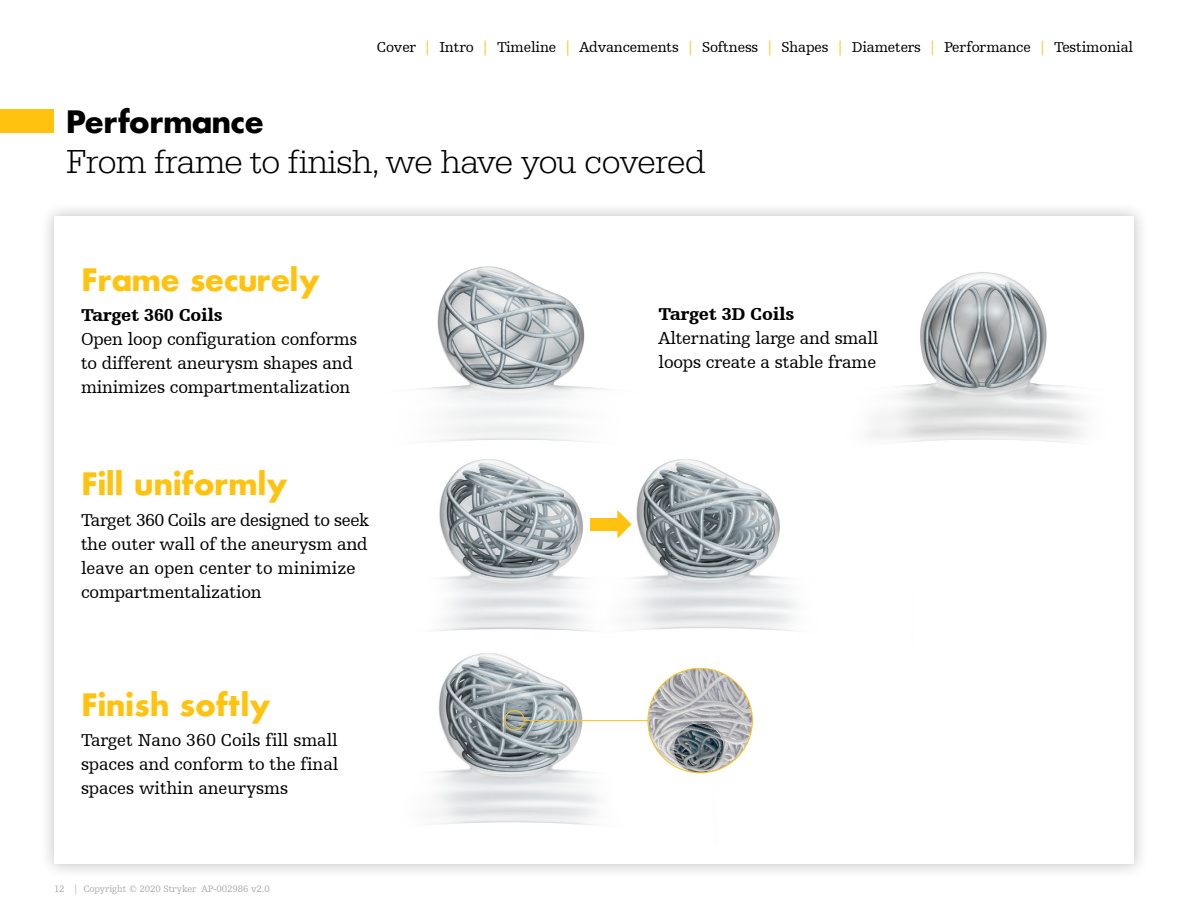
<style>
.page{position:relative;width:1188px;height:918px;background:#fff}
.page>*{position:absolute;margin:0;border:0;box-sizing:border-box;transform-origin:0 0}
.t1{font:300 34.5px "URW Egyptienne TOT";letter-spacing:-.01em;color:#000}
.t2{font:700 30px "Futura";letter-spacing:-.02em;color:#ffc20e}
.t3{font:700 30px "Futura";color:#ffc20e}
.t4{font:700 30px "Futura Std";color:#000}
.t5{font:18px/24px "Humanist Slabserif 712 BT";letter-spacing:-.01em;color:#000}
.t6{font:900 18px "Humanist Slabserif 712 BT";letter-spacing:-.01em;color:#000}
.t7{font:15px "Humanist Slabserif 712 BT";letter-spacing:-.01em;color:#000}
.t8{font:9.75px "Humanist Slabserif 712 BT";letter-spacing:-.01em;color:#abaead}
.s1{color:#ffc20e}
</style>
<div class="page">
<div style="left:39px;top:201px;width:1110px;height:678px;background:#000;opacity:.25"></div>
<div style="left:54px;top:216px;width:1080px;height:648px;background:#fff"></div>
<div style="left:0;top:110px;width:54px;height:23px;background:#ffc20e"></div>
<img style="left:421px;top:266px;width:664px;height:559px">
<hr style="left:525px;top:720px;width:157px;height:1px;background:#ffc20e">
<div style="left:504px;top:710px;width:21px;height:20px;border:1px solid #ffc20e;border-radius:50%"></div>
<img style="left:648px;top:668px;width:104px;height:105px;border-radius:52px">
<div style="left:590px;top:518px;width:32px;height:13px;background:#ffc20e"></div>
<svg style="left:617px;top:510px;width:15px;height:29px"></svg>
<p class="t7" style="left:377px;top:38px;width:758px">Cover <span class="s1">|</span> Intro <span class="s1">|</span> Timeline <span class="s1">|</span> Advancements <span class="s1">|</span> Softness <span class="s1">|</span> Shapes <span class="s1">|</span> Diameters <span class="s1">|</span> Performance <span class="s1">|</span> Testimonial</p>
<h2 class="t4" style="left:66px;top:102px;width:199px">Performance</h2>
<h1 class="t1" style="left:66px;top:142px;width:641px">From frame to finish, we have you covered</h1>
<h2 class="t2" style="left:81px;top:258px;width:240px">Frame securely</h2>
<p class="t6" style="left:81px;top:304px;width:143px">Target 360 Coils</p>
<p class="t5" style="left:81px;top:327px;width:278px">Open loop configuration conforms to different aneurysm shapes and minimizes compartmentalization</p>
<h2 class="t2" style="left:81px;top:462px;width:208px">Fill uniformly</h2>
<p class="t5" style="left:81px;top:508px;width:290px">Target 360 Coils are designed to seek the outer wall of the aneurysm and leave an open center to minimize compartmentalization</p>
<h2 class="t3" style="left:81px;top:683px;width:191px">Finish softly</h2>
<p class="t5" style="left:81px;top:728px;width:259px;text-align:justify">Target Nano 360 Coils fill small spaces and conform to the final spaces within aneurysms</p>
<p class="t8" style="left:54px;top:883px;width:217px">12 | Copyright © 2020 Stryker AP-002986 v2.0</p>
<p class="t6" style="left:659px;top:303px;width:137px">Target 3D Coils</p>
<p class="t5" style="left:659px;top:326px;width:221px">Alternating large and small loops create a stable frame</p>
</div>
